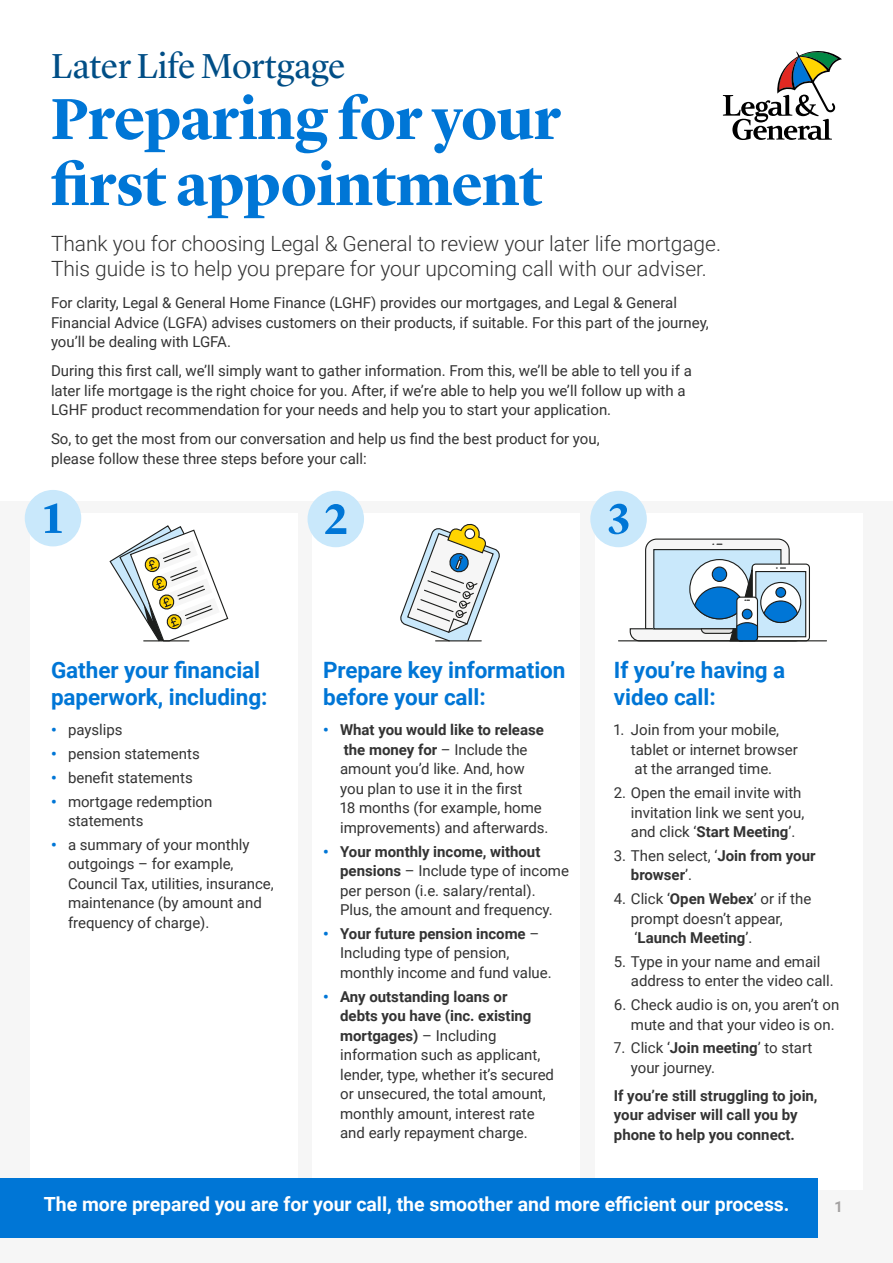
<style>
.page{position:relative;width:893px;height:1263px;background:#fff}
.page>*{position:absolute;margin:0;border:0;box-sizing:border-box;transform-origin:0 0}
.H1_Lyon_Bd{font:700 60px/66px "Lyon Display";color:#0076d6}
.H1_Lyon_Bd-2{font:36px "Lyon Display";color:#004e86}
.H2_Roboto_Bd_Core_Blue{font:700 22.5px/27px "Roboto";letter-spacing:-.005em;color:#0076d6}
.Body_Intro_Lt{font:300 21px/25.5px "Roboto";letter-spacing:-.005em;color:#333}
.H2_Roboto_Bd_Core_Blue-2{font:700 19.5px "Roboto";letter-spacing:-.005em;color:#fff}
.Body_Rg{font:15px/19.5px "Roboto";color:#333}
.Body_Rg-2{font:700 15px/19.5px "Roboto";color:#333}
.Body_Rg-3{font:700 15px "Roboto";color:#a3a1a1}
.s1{font-weight:900;color:#0076d6}
.s2{font-weight:700}
.s3{font-weight:400}
</style>
<div class="page">
<div style="left:0;top:502px;width:893px;height:761px;background:#f6f6f6"></div>
<div style="left:30px;top:514px;width:268px;height:676px;background:#fff"></div>
<div style="left:313px;top:514px;width:267px;height:676px;background:#fff"></div>
<div style="left:595px;top:514px;width:268px;height:676px;background:#fff"></div>
<svg style="left:400px;top:523px;width:100px;height:119px"></svg>
<hr style="left:436px;top:640px;width:45px;height:1px;background:#1d1e1c">
<svg style="left:109px;top:525px;width:120px;height:117px"></svg>
<svg style="left:723px;top:51px;width:119px;height:89px"></svg>
<div style="left:0;top:1178px;width:818px;height:59px;background:#0076d6"></div>
<div style="left:25px;top:490px;width:56px;height:56px;background:#c9e8fb;border-radius:50%"></div>
<svg style="left:44px;top:503px;width:18px;height:30px"></svg>
<div style="left:308px;top:491px;width:56px;height:56px;background:#c9e8fb;border-radius:50%"></div>
<svg style="left:325px;top:504px;width:21px;height:30px"></svg>
<div style="left:590px;top:491px;width:57px;height:56px;background:#c9e8fb;border-radius:50%"></div>
<svg style="left:604px;top:504px;width:223px;height:138px"></svg>
<p class="H1_Lyon_Bd-2" style="left:51px;top:39px;width:296px">Later Life Mortgage</p>
<p class="H1_Lyon_Bd" style="left:51px;top:81px;width:511px">Preparing for your first appointment</p>
<p class="Body_Intro_Lt" style="left:51px;top:230px;width:671px">Thank you for choosing Legal &amp; General to review your later life mortgage.<br>This guide is to help you prepare for your upcoming call with our adviser.</p>
<p class="Body_Rg" style="left:51px;top:293px;width:659px">For clarity, Legal &amp; General Home Finance (LGHF) provides our mortgages, and Legal &amp; General<br>Financial Advice (LGFA) advises customers on their products, if suitable. For this part of the journey, you’ll be dealing with LGFA.</p>
<p class="Body_Rg" style="left:51px;top:360px;width:642px">During this first call, we’ll simply want to gather information. From this, we’ll be able to tell you if a later life mortgage is the right choice for you. After, if we’re able to help you we’ll follow up with a<br>LGHF product recommendation for your needs and help you to start your application.</p>
<p class="Body_Rg" style="left:51px;top:428px;width:550px">So, to get the most from our conversation and help us find the best product for you, please follow these three steps before your call:</p>
<p class="H2_Roboto_Bd_Core_Blue" style="left:51px;top:655px;width:218px">Gather your financial paperwork, including:</p>
<p class="Body_Rg" style="left:51px;top:720px;width:73px"><span class="s1">•</span> payslips</p>
<p class="Body_Rg" style="left:51px;top:743px;width:150px"><span class="s1">•</span> pension statements</p>
<p class="Body_Rg" style="left:51px;top:767px;width:143px"><span class="s1">•</span> benefit statements</p>
<p class="Body_Rg" style="left:68px;top:791px;width:146px;text-indent:-17px"><span class="s1">•</span> mortgage redemption statements</p>
<p class="Body_Rg" style="left:68px;top:834px;width:207px;text-indent:-17px"><span class="s1">•</span> a summary of your monthly outgoings – for example,<br>Council Tax, utilities, insurance, maintenance (by amount and frequency of charge).</p>
<p class="H2_Roboto_Bd_Core_Blue" style="left:323px;top:655px;width:244px">Prepare key information before your call:</p>
<p class="Body_Rg" style="left:340px;top:720px;width:210px;text-indent:-17px"><span class="s1">•</span> <span class="s2">What you would like to release the money for</span> – Include the amount you’d like. And, how you plan to use it in the first<br>18 months (for example, home improvements) and afterwards.</p>
<p class="Body_Rg" style="left:340px;top:841px;width:230px;text-indent:-17px"><span class="s1">•</span> <span class="s2">Your monthly income, without pensions</span> – Include type of income per person (i.e. salary/rental).<br>Plus, the amount and frequency.</p>
<p class="Body_Rg" style="left:340px;top:923px;width:213px;text-indent:-17px"><span class="s1">•</span> <span class="s2">Your future pension income</span> –<br>Including type of pension, monthly income and fund value.</p>
<p class="Body_Rg" style="left:340px;top:986px;width:215px;text-indent:-17px"><span class="s1">•</span> <span class="s2">Any outstanding loans or<br>debts you have (inc. existing mortgages)</span> – Including information such as applicant, lender, type, whether it’s secured or unsecured, the total amount, monthly amount, interest rate and early repayment charge.</p>
<p class="H2_Roboto_Bd_Core_Blue" style="left:614px;top:655px;width:173px">If you’re having a video call:</p>
<p class="Body_Rg" style="left:631px;top:720px;width:168px;text-indent:-17px">1. Join from your mobile, tablet or internet browser at the arranged time.</p>
<p class="Body_Rg" style="left:631px;top:782px;width:175px;text-indent:-17px">2. Open the email invite with invitation link we sent you, and click ‘<span class="s2">Start Meeting</span>’.</p>
<p class="Body_Rg-2" style="left:631px;top:845px;width:186px;text-indent:-17px"><span class="s3">3. Then select, ‘</span>Join from your browser<span class="s3">’.</span></p>
<p class="Body_Rg" style="left:631px;top:888px;width:182px;text-indent:-17px">4. Click ‘<span class="s2">Open Webex</span>’ or if the prompt doesn’t appear, ‘<span class="s2">Launch Meeting</span>’.</p>
<p class="Body_Rg" style="left:631px;top:951px;width:204px;text-indent:-17px">5. Type in your name and email address to enter the video call.</p>
<p class="Body_Rg" style="left:631px;top:994px;width:210px;text-indent:-17px">6. Check audio is on, you aren’t on mute and that your video is on.</p>
<p class="Body_Rg" style="left:631px;top:1038px;width:183px;text-indent:-17px">7. Click ‘<span class="s2">Join meeting</span>’ to start your journey.</p>
<p class="Body_Rg-2" style="left:614px;top:1085px;width:205px">If you’re still struggling to join, your adviser will call you by phone to help you connect.</p>
<p class="H2_Roboto_Bd_Core_Blue-2" style="left:44px;top:1190px;width:747px">The more prepared you are for your call, the smoother and more efficient our process.</p>
<p class="Body_Rg-3" style="left:835px;top:1196px;width:9px">1</p>
</div>
